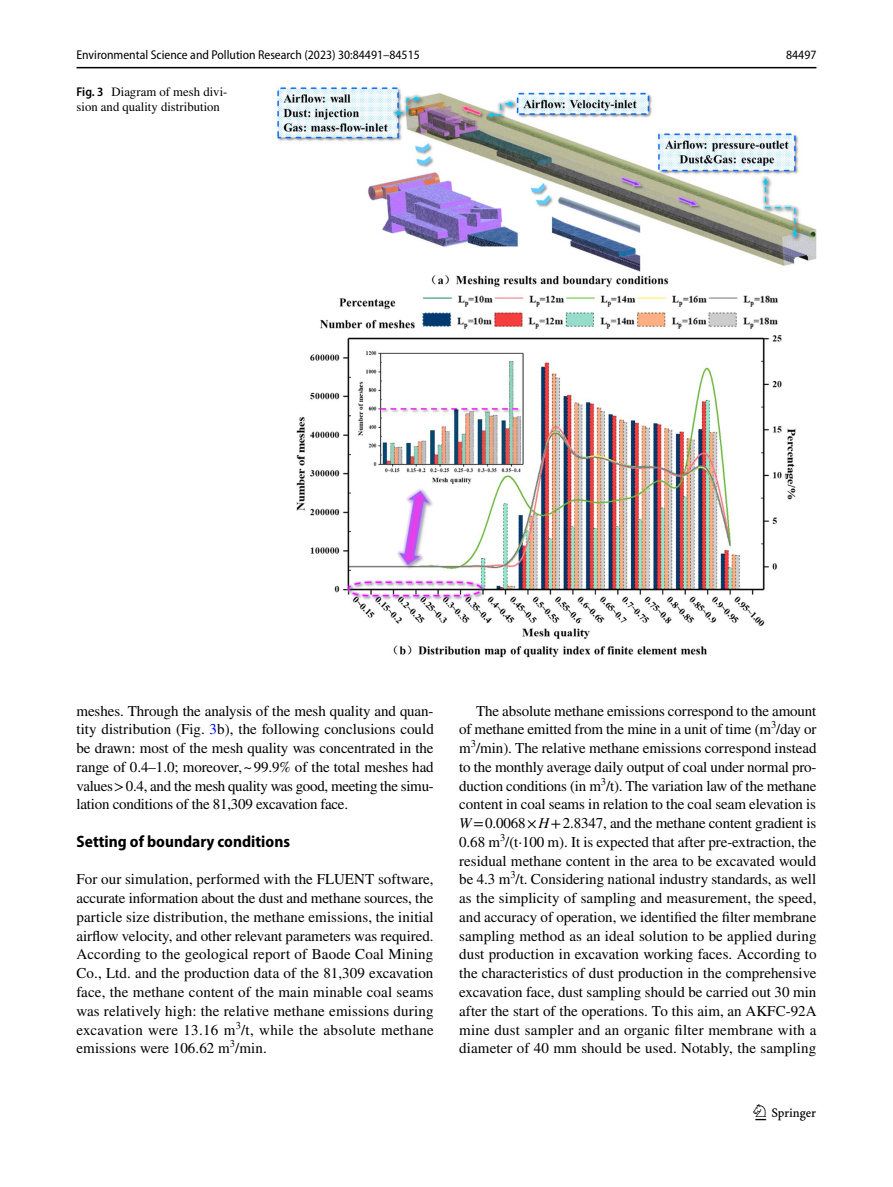
<style>
.page{position:relative;width:893px;height:1187px;background:#fff}
.page>*{position:absolute;margin:0;border:0;box-sizing:border-box;transform-origin:0 0}
.t1{font:22.5px "Springnew Regular 3";color:#000}
.t2{font:700 semi-condensed 16.5px "Myriad Pro";color:#000}
.t3{font:15px/18.8px "STIX";letter-spacing:.005em;color:#000;text-align:justify}
.t4{font:semi-condensed 12.75px "Myriad Pro";color:#000}
.t5{font:12.75px/15px "STIX";color:#000}
.s1{font-family:"Myriad Pro";font-weight:600;font-stretch:semi-condensed}
.s2{color:#00f}
.s3{font-style:italic}
</style>
<div class="page">
<hr style="left:77px;top:67px;width:739px;height:1px;background:#000">
<img style="left:276px;top:87px;width:540px;height:570px">
<p class="t4" style="left:77px;top:48px;width:345px">Environmental Science and Pollution Research (2023) 30:84491–84515</p>
<p class="t4" style="left:786px;top:48px;width:32px">84497</p>
<p class="t5" style="left:77px;top:85px;width:152px"><span class="s1">Fig. 3</span> Diagram of mesh divi&shy;sion and quality distribution</p>
<p class="t3" style="left:77px;top:702px;width:359px">meshes. Through the analysis of the mesh quality and quan&shy;tity distribution (Fig. <span class="s2">3</span>b), the following conclusions could be drawn: most of the mesh quality was concentrated in the range of 0.4–1.0; moreover,~99.9% of the total meshes had values&gt;0.4, and the mesh quality was good, meeting the simu&shy;lation conditions of the 81,309 excavation face.</p>
<p class="t2" style="left:77px;top:832px;width:215px">Setting of boundary conditions</p>
<p class="t3" style="left:77px;top:871px;width:359px">For our simulation, performed with the FLUENT software, accurate information about the dust and methane sources, the particle size distribution, the methane emissions, the initial airflow velocity, and other relevant parameters was required.<br>According to the geological report of Baode Coal Mining Co., Ltd. and the production data of the 81,309 excavation face, the methane content of the main minable coal seams was relatively high: the relative methane emissions during excavation were 13.16 m<sup>3</sup>/t, while the absolute methane emissions were 106.62 m<sup>3</sup>/min.</p>
<p class="t3" style="left:459px;top:702px;width:359px;text-indent:17px">The absolute methane emissions correspond to the amount of methane emitted from the mine in a unit of time (m<sup>3</sup>/day or m<sup>3</sup>/min). The relative methane emissions correspond instead to the monthly average daily output of coal under normal pro&shy;duction conditions (in m<sup>3</sup>/t). The variation law of the methane content in coal seams in relation to the coal seam elevation is <span class="s3">W</span>=0.0068×<span class="s3">H</span>+2.8347, and the methane content gradient is 0.68 m<sup>3</sup>/(t·100 m). It is expected that after pre-extraction, the residual methane content in the area to be excavated would be 4.3 m<sup>3</sup>/t. Considering national industry standards, as well as the simplicity of sampling and measurement, the speed, and accuracy of operation, we identified the filter membrane sampling method as an ideal solution to be applied during dust production in excavation working faces. According to the characteristics of dust production in the comprehensive excavation face, dust sampling should be carried out 30 min after the start of the operations. To this aim, an AKFC-92A mine dust sampler and an organic filter membrane with a diameter of 40 mm should be used. Notably, the sampling</p>
<h1 class="t1" style="left:755px;top:1104px;width:62px">1 3</h1>
</div>
